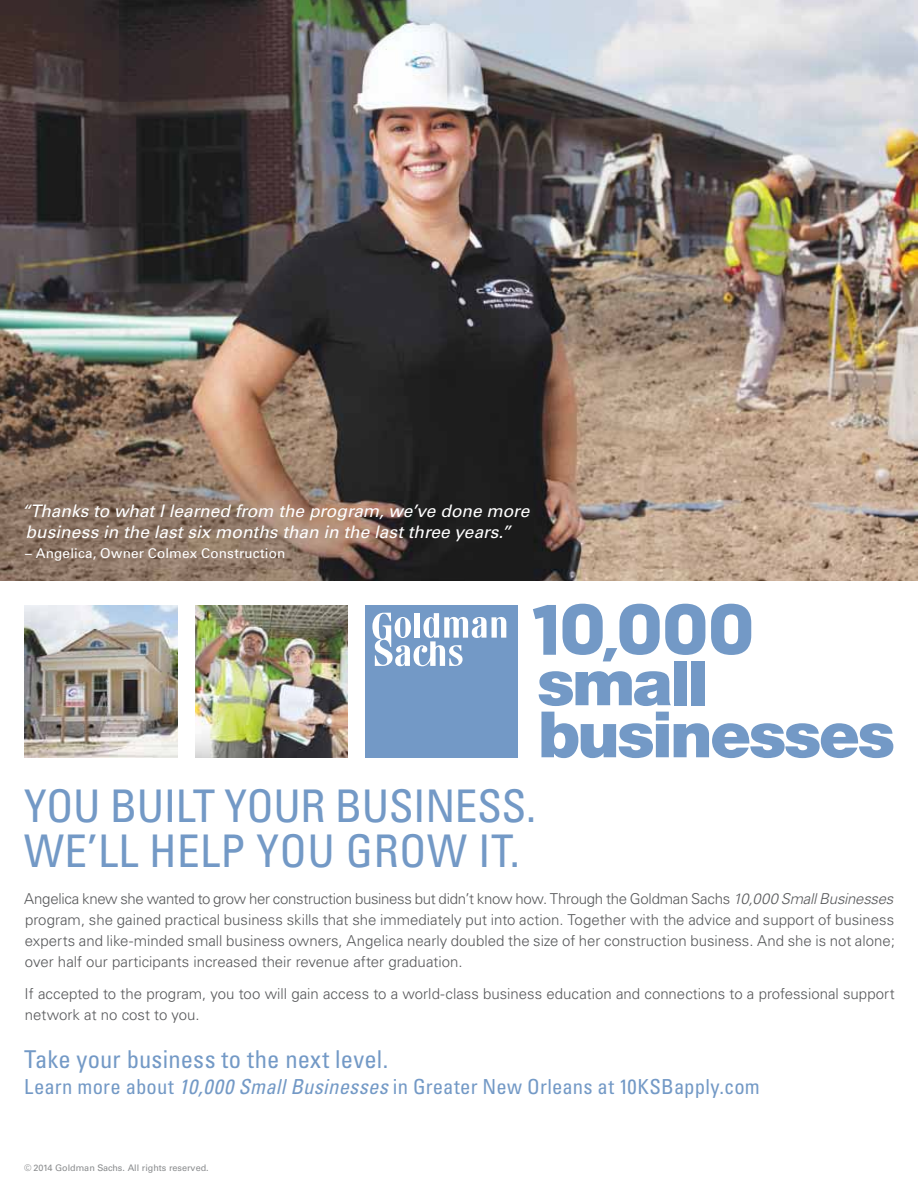
<style>
.page{position:relative;width:918px;height:1188px;background:#fff}
.page>*{position:absolute;margin:0;border:0;box-sizing:border-box;transform-origin:0 0}
.t1{font:condensed 45px/45px "Univers";letter-spacing:-.01em;color:#7399c6}
.t2{font:condensed 24.6px "Univers";letter-spacing:.005em;color:#7399c6}
.t3{font:condensed 20.7px "Univers";color:#7399c6}
.t4{font:italic 17.25px/20.2px "Univers";color:#fff}
.t5{font:300 15px/21px "Univers";color:#58595b}
.t6{font:13.5px "Univers";letter-spacing:.015em;color:#fff}
.t7{font:9px "Univers";color:#8a8c8e}
.s1{font-style:italic}
</style>
<div class="page">
<img style="left:0;top:0;width:918px;height:581px">
<svg style="left:711px;top:604px;width:40px;height:51px"></svg>
<svg style="left:533px;top:605px;width:23px;height:50px"></svg>
<svg style="left:563px;top:604px;width:142px;height:57px"></svg>
<svg style="left:539px;top:671px;width:132px;height:35px"></svg>
<div style="left:674px;top:661px;width:13px;height:44px;background:#7399c6"></div>
<div style="left:692px;top:661px;width:13px;height:44px;background:#7399c6"></div>
<svg style="left:541px;top:712px;width:352px;height:46px"></svg>
<div style="left:366px;top:605px;width:152px;height:152px;background:#7399c6"></div>
<svg style="left:372px;top:613px;width:134px;height:53px"></svg>
<img style="left:195px;top:605px;width:153px;height:153px">
<img style="left:25px;top:605px;width:152px;height:153px">
<p class="t4" style="left:22px;top:501px;width:509px">“Thanks to what I learned from the program, we’ve done more business in the last six months than in the last three years.”</p>
<p class="t6" style="left:25px;top:545px;width:261px">– Angelica, Owner Colmex Construction</p>
<h1 class="t1" style="left:24px;top:783px;width:513px">You built your business.<br>We’ll help you grow it.</h1>
<p class="t5" style="left:24px;top:888px;width:872px">Angelica knew she wanted to grow her construction business but didn’t know how. Through the Goldman Sachs <span class="s1">10,000 Small Businesses </span>program, she gained practical business skills that she immediately put into action. Together with the advice and support of business experts and like-minded small business owners, Angelica nearly doubled the size of her construction business. And she is not alone; over half our participants increased their revenue after graduation.</p>
<p class="t5" style="left:25px;top:983px;width:872px">If accepted to the program, you too will gain access to a world-class business education and connections to a professional support network at no cost to you.</p>
<h2 class="t2" style="left:24px;top:1044px;width:366px">Take your business to the next level.</h2>
<h3 class="t3" style="left:24px;top:1074px;width:737px">Learn more about <span class="s1">10,000 Small Businesses</span> in Greater N ew Orleans at 10KSB apply.com</h3>
<p class="t7" style="left:24px;top:1163px;width:186px">© 2014 Goldman Sachs. All rights reserved.</p>
</div>
